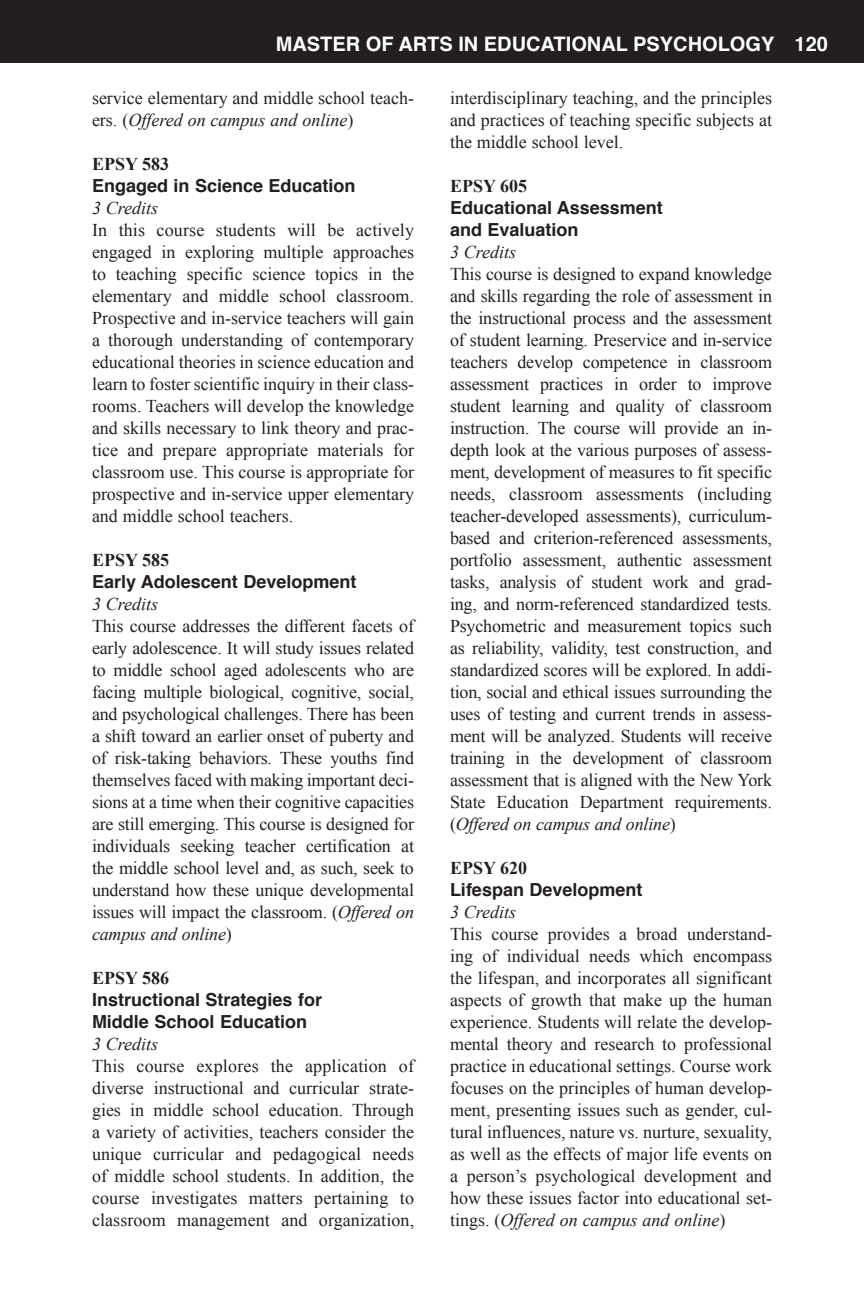
<style>
.page{position:relative;width:864px;height:1296px;background:#fff}
.page>*{position:absolute;margin:0;border:0;box-sizing:border-box;transform-origin:0 0}
.t1{font:700 20px "Helvetica";color:#fff}
.Course_Description{font:18px/22px "Times New Roman";color:#231f20;text-align:justify}
.Course_Name{font:700 18px "Helvetica";color:#231f20}
.Course_Credits{font:italic 18px "Times New Roman";color:#231f20}
.Course_Number{font:700 18px "Times New Roman";color:#231f20}
.s1{font-style:italic}
</style>
<div class="page">
<div style="left:0;top:0;width:864px;height:63px;background:#231f20"></div>
<p class="t1" style="left:276px;top:28px;width:554px">MASTER OF ARTS IN EDUCATIONAL PSYCHOLOGY 120</p>
<p class="Course_Description" style="left:92px;top:87px;width:323px">service elementary and middle school teach&shy;ers. (<span class="s1">Offered on campus and online</span>)</p>
<p class="Course_Number" style="left:92px;top:152px;width:79px">EPSY 583</p>
<p class="Course_Name" style="left:92px;top:172px;width:265px">Engaged in Science Education</p>
<p class="Course_Credits" style="left:92px;top:198px;width:68px">3 Credits</p>
<p class="Course_Description" style="left:92px;top:219px;width:324px">In this course students will be actively engaged in exploring multiple approaches to teaching specific science topics in the elementary and middle school classroom.<br>Prospective and in-service teachers will gain a thorough understanding of contemporary educational theories in science education and learn to foster scientific inquiry in their class&shy;rooms. Teachers will develop the knowledge and skills necessary to link theory and prac&shy;tice and prepare appropriate materials for classroom use. This course is appropriate for prospective and in-service upper elementary and middle school teachers.</p>
<p class="Course_Number" style="left:92px;top:548px;width:79px">EPSY 585</p>
<p class="Course_Name" style="left:92px;top:568px;width:266px">Early Adolescent Development</p>
<p class="Course_Credits" style="left:92px;top:594px;width:68px">3 Credits</p>
<p class="Course_Description" style="left:92px;top:615px;width:324px">This course addresses the different facets of early adolescence. It will study issues related to middle school aged adolescents who are facing multiple biological, cognitive, social, and psychological challenges. There has been a shift toward an earlier onset of puberty and of risk-taking behaviors. These youths find themselves faced with making important deci&shy;sions at a time when their cognitive capacities are still emerging. This course is designed for individuals seeking teacher certification at the middle school level and, as such, seek to understand how these unique developmental issues will impact the classroom. (<span class="s1">Offered on campus and online</span>)</p>
<p class="Course_Number" style="left:92px;top:966px;width:79px">EPSY 586</p>
<p class="Course_Name" style="left:92px;top:986px;width:232px">Instructional Strategies for</p>
<p class="Course_Name" style="left:92px;top:1008px;width:217px">Middle School Education</p>
<p class="Course_Credits" style="left:92px;top:1034px;width:68px">3 Credits</p>
<p class="Course_Description" style="left:92px;top:1055px;width:324px">This course explores the application of diverse instructional and curricular strate&shy;gies in middle school education. Through a variety of activities, teachers consider the unique curricular and pedagogical needs of middle school students. In addition, the course investigates matters pertaining to classroom management and organization,</p>
<p class="Course_Description" style="left:450px;top:87px;width:324px">interdisciplinary teaching, and the principles and practices of teaching specific subjects at the middle school level.</p>
<p class="Course_Number" style="left:450px;top:174px;width:79px">EPSY 605</p>
<p class="Course_Name" style="left:450px;top:194px;width:214px">Educational Assessment</p>
<p class="Course_Name" style="left:450px;top:216px;width:130px">and Evaluation</p>
<p class="Course_Credits" style="left:450px;top:242px;width:68px">3 Credits</p>
<p class="Course_Description" style="left:450px;top:263px;width:324px">This course is designed to expand knowledge and skills regarding the role of assessment in the instructional process and the assessment of student learning. Preservice and in-service teachers develop competence in classroom assessment practices in order to improve student learning and quality of classroom instruction. The course will provide an in&shy;depth look at the various purposes of assess&shy;ment, development of measures to fit specific needs, classroom assessments (including teacher-developed assessments), curriculum&shy;based and criterion-referenced assessments, portfolio assessment, authentic assessment tasks, analysis of student work and grad&shy;ing, and norm-referenced standardized tests.<br>Psychometric and measurement topics such as reliability, validity, test construction, and standardized scores will be explored. In addi&shy;tion, social and ethical issues surrounding the uses of testing and current trends in assess&shy;ment will be analyzed. Students will receive training in the development of classroom assessment that is aligned with the New York State Education Department requirements. (<span class="s1">Offered on campus and online</span>)</p>
<p class="Course_Number" style="left:450px;top:856px;width:79px">EPSY 620</p>
<p class="Course_Name" style="left:450px;top:876px;width:194px">Lifespan Development</p>
<p class="Course_Credits" style="left:450px;top:902px;width:68px">3 Credits</p>
<p class="Course_Description" style="left:450px;top:923px;width:324px">This course provides a broad understand&shy;ing of individual needs which encompass the lifespan, and incorporates all significant aspects of growth that make up the human experience. Students will relate the develop&shy;mental theory and research to professional practice in educational settings. Course work focuses on the principles of human develop&shy;ment, presenting issues such as gender, cul&shy;tural influences, nature vs. nurture, sexuality, as well as the effects of major life events on a person’s psychological development and how these issues factor into educational set&shy;tings. (<span class="s1">Offered on campus and online</span>)</p>
</div>
